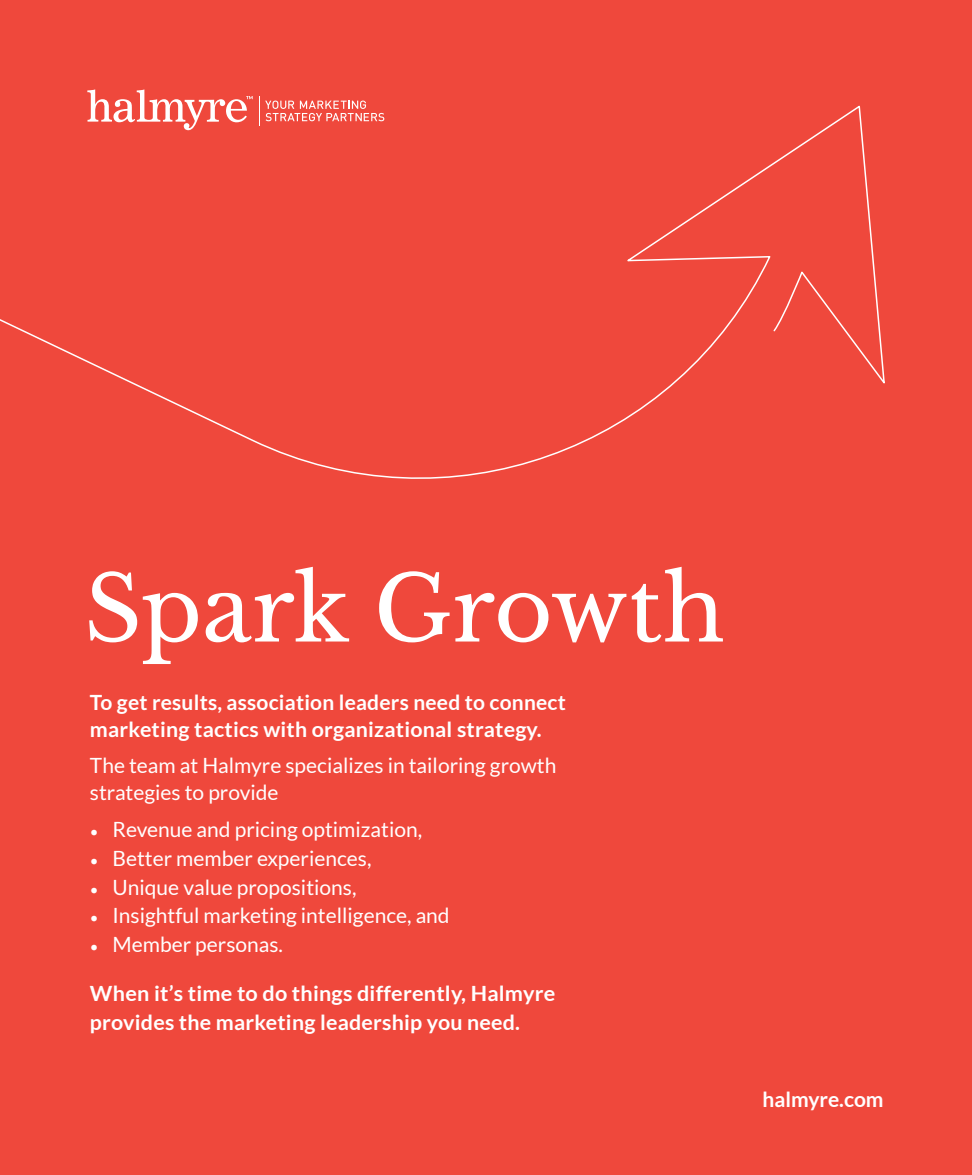
<style>
.page{position:relative;width:972px;height:1175px;background:#fff}
.page>*{position:absolute;margin:0;border:0;box-sizing:border-box;transform-origin:0 0}
.t1{font:90px "Libre Baskerville";letter-spacing:-.005em;color:#fff}
.t2{font:21px/27px "Lato";color:#fff}
.t3{font:700 21px/27px "Lato";letter-spacing:.01em;color:#fff}
.s1{font-size:15px}
</style>
<div class="page">
<div style="left:0;top:0;width:972px;height:1174px;background:#ef483c"></div>
<svg style="left:0;top:105px;width:885px;height:374px"></svg>
<svg style="left:87px;top:89px;width:166px;height:41px"></svg>
<hr style="left:259px;top:96px;width:1px;height:30px;background:#fff">
<svg style="left:265px;top:101px;width:119px;height:20px"></svg>
<p class="t1" style="left:84px;top:554px;width:642px">Spark Growth</p>
<p class="t3" style="left:90px;top:688px;width:477px">To get results, association leaders need to connect marketing tactics with organizational strategy.</p>
<p class="t2" style="left:90px;top:751px;width:468px">The team at Halmyre specializes in tailoring growth strategies to provide</p>
<p class="t2" style="left:90px;top:816px;width:334px"><span class="s1">•</span> Revenue and pricing optimization,</p>
<p class="t2" style="left:90px;top:844px;width:283px"><span class="s1">•</span> Better member experiences,</p>
<p class="t2" style="left:90px;top:873px;width:268px"><span class="s1">•</span> Unique value propositions,</p>
<p class="t2" style="left:90px;top:901px;width:361px"><span class="s1">•</span> Insightful marketing intelligence, and</p>
<p class="t2" style="left:90px;top:930px;width:195px"><span class="s1">•</span> Member personas.</p>
<p class="t3" style="left:90px;top:978px;width:467px;line-height:28.5px">When it’s time to do things differently, Halmyre provides the marketing leadership you need.</p>
<p class="t3" style="left:762px;top:1085px;width:123px">halmyre.com</p>
</div>
